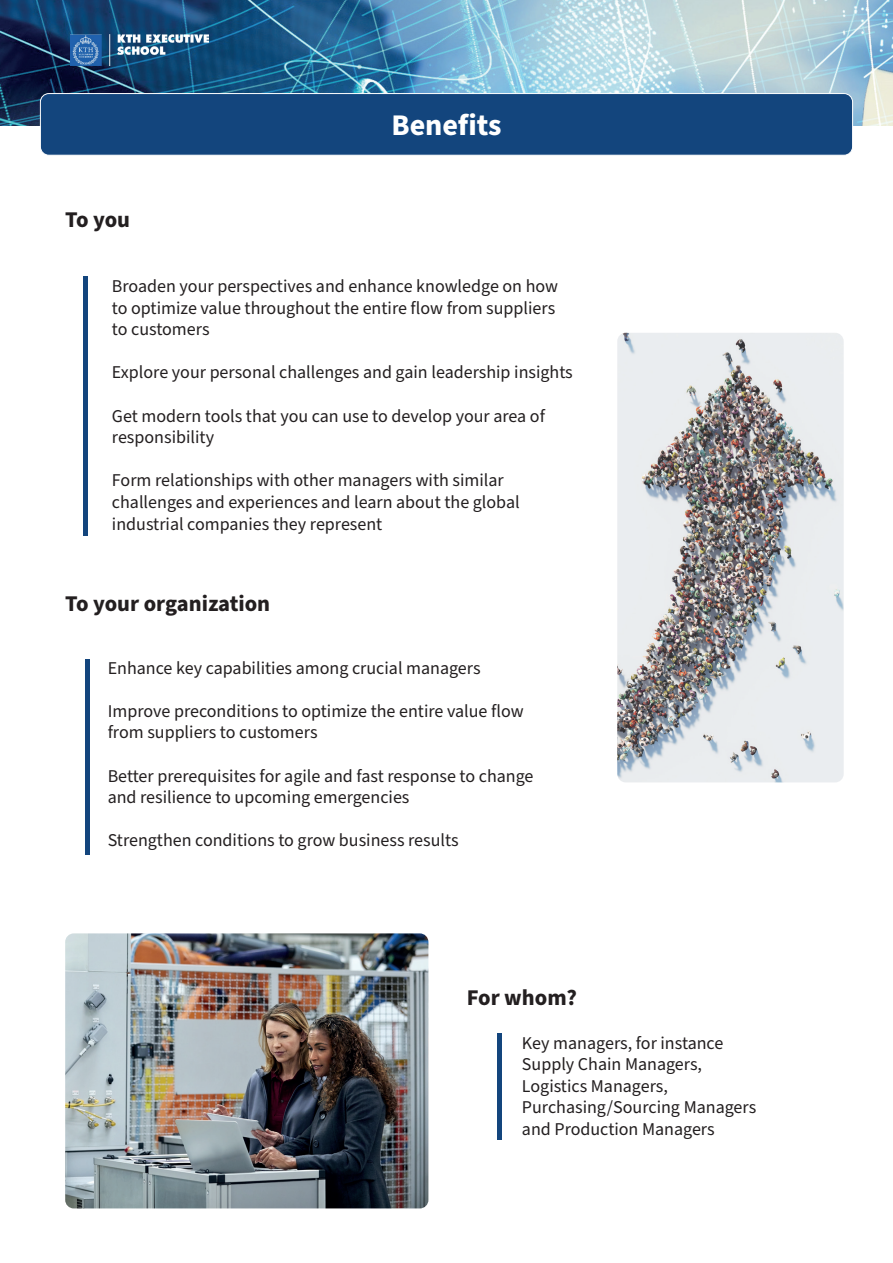
<style>
.page{position:relative;width:893px;height:1263px;background:#fff}
.page>*{position:absolute;margin:0;border:0;box-sizing:border-box;transform-origin:0 0}
.t1{font:700 30px "Source Sans Pro";color:#fff}
.t2{font:700 22.5px "Source Sans Pro";color:#231f20}
.t3{font:18px/21.6px "Source Sans Pro";color:#231f20}
</style>
<div class="page">
<img style="left:0;top:0;width:893px;height:125px">
<div style="left:40px;top:94px;width:813px;height:61px;background:#13457d;border-radius:9px"></div>
<div style="left:40px;top:93px;width:813px;height:63px;border:1px solid #fff;border-radius:9px"></div>
<img style="left:617px;top:333px;width:227px;height:449px">
<img style="left:65px;top:933px;width:363px;height:275px">
<svg style="left:83px;top:276px;width:4px;height:260px"></svg>
<svg style="left:497px;top:1033px;width:5px;height:107px"></svg>
<img style="left:71px;top:34px;width:137px;height:31px">
<svg style="left:85px;top:659px;width:4px;height:196px"></svg>
<p class="t2" style="left:65px;top:204px;width:66px">To you</p>
<h1 class="t1" style="left:391px;top:105px;width:112px">Benefits</h1>
<p class="t3" style="left:112px;top:276px;width:448px">Broaden your perspectives and enhance knowledge on how to optimize value throughout the entire flow from suppliers to customers</p>
<p class="t3" style="left:112px;top:362px;width:462px">Explore your personal challenges and gain leadership insights</p>
<p class="t3" style="left:112px;top:405px;width:434px">Get modern tools that you can use to develop your area of responsibility</p>
<p class="t3" style="left:112px;top:470px;width:409px">Form relationships with other managers with similar challenges and experiences and learn about the global industrial companies they represent</p>
<p class="t2" style="left:65px;top:588px;width:207px">To your organization</p>
<p class="t3" style="left:108px;top:657px;width:374px">Enhance key capabilities among crucial managers</p>
<p class="t3" style="left:108px;top:701px;width:417px">Improve preconditions to optimize the entire value flow from suppliers to customers</p>
<p class="t3" style="left:108px;top:765px;width:427px">Better prerequisites for agile and fast response to change and resilience to upcoming emergencies</p>
<p class="t3" style="left:108px;top:830px;width:352px">Strengthen conditions to grow business results</p>
<p class="t2" style="left:467px;top:982px;width:112px">For whom?</p>
<p class="t3" style="left:522px;top:1032px;width:236px">Key managers, for instance<br>Supply Chain Managers,<br>Logistics Managers,<br>Purchasing/Sourcing Managers and Production Managers</p>
</div>
